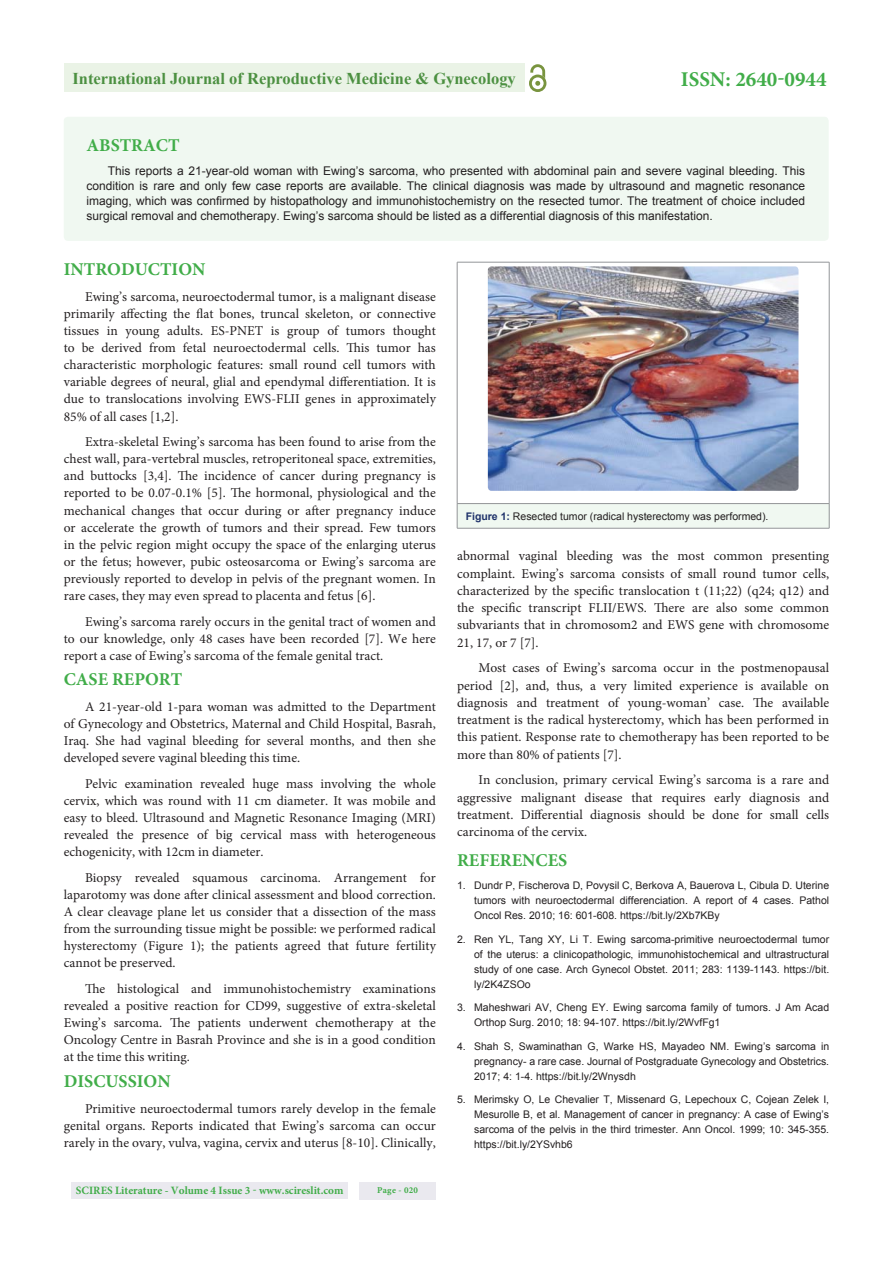
<style>
.page{position:relative;width:893px;height:1263px;background:#fff}
.page>*{position:absolute;margin:0;border:0;box-sizing:border-box;transform-origin:0 0}
.t1{font:700 21px "Minion Pro";color:#41ad49}
.t2{font:700 18px "Minion Pro";color:#41ad49}
.t3{font:700 16.5px "Times New Roman";color:#4c9041}
.t4{font:13.5px/17.1px "Minion Pro";color:#231f20;text-align:justify}
.t5{font:12px/15px "Arial";color:#231f20;text-align:justify}
.t6{font:700 11.25px "Minion Pro";color:#41ad49}
.t7{font:10.5px/15px "Arial";color:#231f20;text-align:justify}
.t8{font:700 9px "Minion Pro";letter-spacing:.03em;color:#41ad49}
.s1{font-weight:700;color:#20336b}
</style>
<div class="page">
<div style="left:72px;top:1182px;width:276px;height:17px;background:#eae9ef"></div>
<div style="left:359px;top:1182px;width:77px;height:17px;background:#eae9ef"></div>
<div style="left:64px;top:64px;width:460px;height:28px;background:#eaf3e6"></div>
<img style="left:530px;top:64px;width:15px;height:11px">
<img style="left:529px;top:75px;width:17px;height:17px">
<svg style="left:535px;top:77px;width:9px;height:12px"></svg>
<div style="left:64px;top:117px;width:765px;height:124px;background:#f0f8f1;border-radius:4px"></div>
<div style="left:457px;top:504px;width:372px;height:24px;background:#f0f8f1"></div>
<hr style="left:457px;top:262px;width:372px;height:1px;background:#939598">
<hr style="left:457px;top:262px;width:1px;height:242px;background:#939598">
<hr style="left:829px;top:262px;width:1px;height:242px;background:#939598">
<hr style="left:457px;top:503px;width:372px;height:1px;background:#939598">
<svg style="left:457px;top:504px;width:1px;height:24px"></svg>
<svg style="left:829px;top:504px;width:1px;height:24px"></svg>
<hr style="left:457px;top:528px;width:372px;height:1px;background:#939598">
<img style="left:488px;top:266px;width:310px;height:225px;border-radius:4px">
<p class="t3" style="left:72px;top:69px;width:445px">International Journal of Reproductive Medicine &amp; Gynecology</p>
<h1 class="t1" style="left:681px;top:71px;width:147px">ISSN: 2640-0944</h1>
<h2 class="t2" style="left:86px;top:138px;width:95px">ABSTRACT</h2>
<p class="t5" style="left:86px;top:163px;width:720px;text-indent:21px">This reports a 21-year-old woman with Ewing’s sarcoma, who presented with abdominal pain and severe vaginal bleeding. This condition is rare and only few case reports are available. The clinical diagnosis was made by ultrasound and magnetic resonance imaging, which was confirmed by histopathology and immunohistochemistry on the resected tumor. The treatment of choice included surgical removal and chemotherapy. Ewing’s sarcoma should be listed as a differential diagnosis of this manifestation.</p>
<h2 class="t2" style="left:64px;top:262px;width:143px">INTRODUCTION</h2>
<p class="t4" style="left:64px;top:289px;width:374px;text-indent:21px">Ewing’s sarcoma, neuroectodermal tumor, is a malignant disease primarily affecting the flat bones, truncal skeleton, or connective tissues in young adults. ES-PNET is group of tumors thought to be derived from fetal neuroectodermal cells. This tumor has characteristic morphologic features: small round cell tumors with variable degrees of neural, glial and ependymal differentiation. It is due to translocations involving EWS-FLII genes in approximately 85% of all cases [1,2].</p>
<p class="t4" style="left:64px;top:434px;width:374px;text-indent:21px">Extra-skeletal Ewing’s sarcoma has been found to arise from the chest wall, para-vertebral muscles, retroperitoneal space, extremities, and buttocks [3,4]. The incidence of cancer during pregnancy is reported to be 0.07-0.1% [5]. The hormonal, physiological and the mechanical changes that occur during or after pregnancy induce or accelerate the growth of tumors and their spread. Few tumors in the pelvic region might occupy the space of the enlarging uterus or the fetus; however, pubic osteosarcoma or Ewing’s sarcoma are previously reported to develop in pelvis of the pregnant women. In rare cases, they may even spread to placenta and fetus [6].</p>
<p class="t4" style="left:64px;top:614px;width:374px;text-indent:21px">Ewing’s sarcoma rarely occurs in the genital tract of women and to our knowledge, only 48 cases have been recorded [7]. We here report a case of Ewing’s sarcoma of the female genital tract.</p>
<h2 class="t2" style="left:64px;top:673px;width:120px">CASE REPORT</h2>
<p class="t4" style="left:64px;top:699px;width:374px;text-indent:21px">A 21-year-old 1-para woman was admitted to the Department of Gynecology and Obstetrics, Maternal and Child Hospital, Basrah, Iraq. She had vaginal bleeding for several months, and then she developed severe vaginal bleeding this time.</p>
<p class="t4" style="left:64px;top:776px;width:374px;text-indent:21px">Pelvic examination revealed huge mass involving the whole cervix, which was round with 11 cm diameter. It was mobile and easy to bleed. Ultrasound and Magnetic Resonance Imaging (MRI) revealed the presence of big cervical mass with heterogeneous echogenicity, with 12cm in diameter.</p>
<p class="t4" style="left:64px;top:870px;width:374px;text-indent:21px">Biopsy revealed squamous carcinoma. Arrangement for laparotomy was done after clinical assessment and blood correction.<br>A clear cleavage plane let us consider that a dissection of the mass from the surrounding tissue might be possible: we performed radical hysterectomy (Figure 1); the patients agreed that future fertility cannot be preserved.</p>
<p class="t4" style="left:64px;top:981px;width:374px;text-indent:21px">The histological and immunohistochemistry examinations revealed a positive reaction for CD99, suggestive of extra-skeletal Ewing’s sarcoma. The patients underwent chemotherapy at the Oncology Centre in Basrah Province and she is in a good condition at the time this writing.</p>
<h2 class="t2" style="left:64px;top:1074px;width:108px">DISCUSSION</h2>
<p class="t4" style="left:64px;top:1101px;width:374px;text-indent:21px">Primitive neuroectodermal tumors rarely develop in the female genital organs. Reports indicated that Ewing’s sarcoma can occur rarely in the ovary, vulva, vagina, cervix and uterus [8-10]. Clinically,</p>
<p class="t6" style="left:76px;top:1186px;width:269px">SCIRES Literature - Volume 4 Issue 3 - www.scireslit.com</p>
<p class="t8" style="left:377px;top:1186px;width:42px">Page - 020</p>
<p class="t7" style="left:466px;top:509px;width:304px"><span class="s1">Figure 1:</span> Resected tumor (radical hysterectomy was performed).</p>
<p class="t4" style="left:457px;top:549px;width:374px">abnormal vaginal bleeding was the most common presenting complaint. Ewing’s sarcoma consists of small round tumor cells, characterized by the specific translocation t (11;22) (q24; q12) and the specific transcript FLII/EWS. There are also some common subvariants that in chromosom2 and EWS gene with chromosome 21, 17, or 7 [7].</p>
<p class="t4" style="left:457px;top:661px;width:374px;text-indent:21px">Most cases of Ewing’s sarcoma occur in the postmenopausal period [2], and, thus, a very limited experience is available on diagnosis and treatment of young-woman’ case. The available treatment is the radical hysterectomy, which has been performed in this patient. Response rate to chemotherapy has been reported to be more than 80% of patients [7].</p>
<p class="t4" style="left:457px;top:773px;width:374px;text-indent:21px">In conclusion, primary cervical Ewing’s sarcoma is a rare and aggressive malignant disease that requires early diagnosis and treatment. Differential diagnosis should be done for small cells carcinoma of the cervix.</p>
<h2 class="t2" style="left:457px;top:853px;width:112px">REFERENCES</h2>
<p class="t7" style="left:474px;top:878px;width:357px;text-indent:-17px">1. Dundr P, Fischerova D, Povysil C, Berkova A, Bauerova L, Cibula D. Uterine tumors with neuroectodermal differenciation. A report of 4 cases. Pathol Oncol Res. 2010; 16: 601-608. https://bit.ly/2Xb7KBy</p>
<p class="t7" style="left:474px;top:931px;width:357px;text-indent:-17px">2. Ren YL, Tang XY, Li T. Ewing sarcoma-primitive neuroectodermal tumor of the uterus: a clinicopathologic, immunohistochemical and ultrastructural study of one case. Arch Gynecol Obstet. 2011; 283: 1139-1143. https://bit. ly/2K4ZSOo</p>
<p class="t7" style="left:474px;top:1000px;width:357px;text-indent:-17px">3. Maheshwari AV, Cheng EY. Ewing sarcoma family of tumors. J Am Acad<br>Orthop Surg. 2010; 18: 94-107. https://bit.ly/2WvfFg1</p>
<p class="t7" style="left:474px;top:1038px;width:357px;text-indent:-17px">4. Shah S, Swaminathan G, Warke HS, Mayadeo NM. Ewing’s sarcoma in pregnancy- a rare case. Journal of Postgraduate Gynecology and Obstetrics.<br>2017; 4: 1-4. https://bit.ly/2Wnysdh</p>
<p class="t7" style="left:474px;top:1092px;width:357px;text-indent:-17px">5. Merimsky O, Le Chevalier T, Missenard G, Lepechoux C, Cojean Zelek I, Mesurolle B, et al. Management of cancer in pregnancy: A case of Ewing’s sarcoma of the pelvis in the third trimester. Ann Oncol. 1999; 10: 345-355. https://bit.ly/2YSvhb6</p>
</div>
